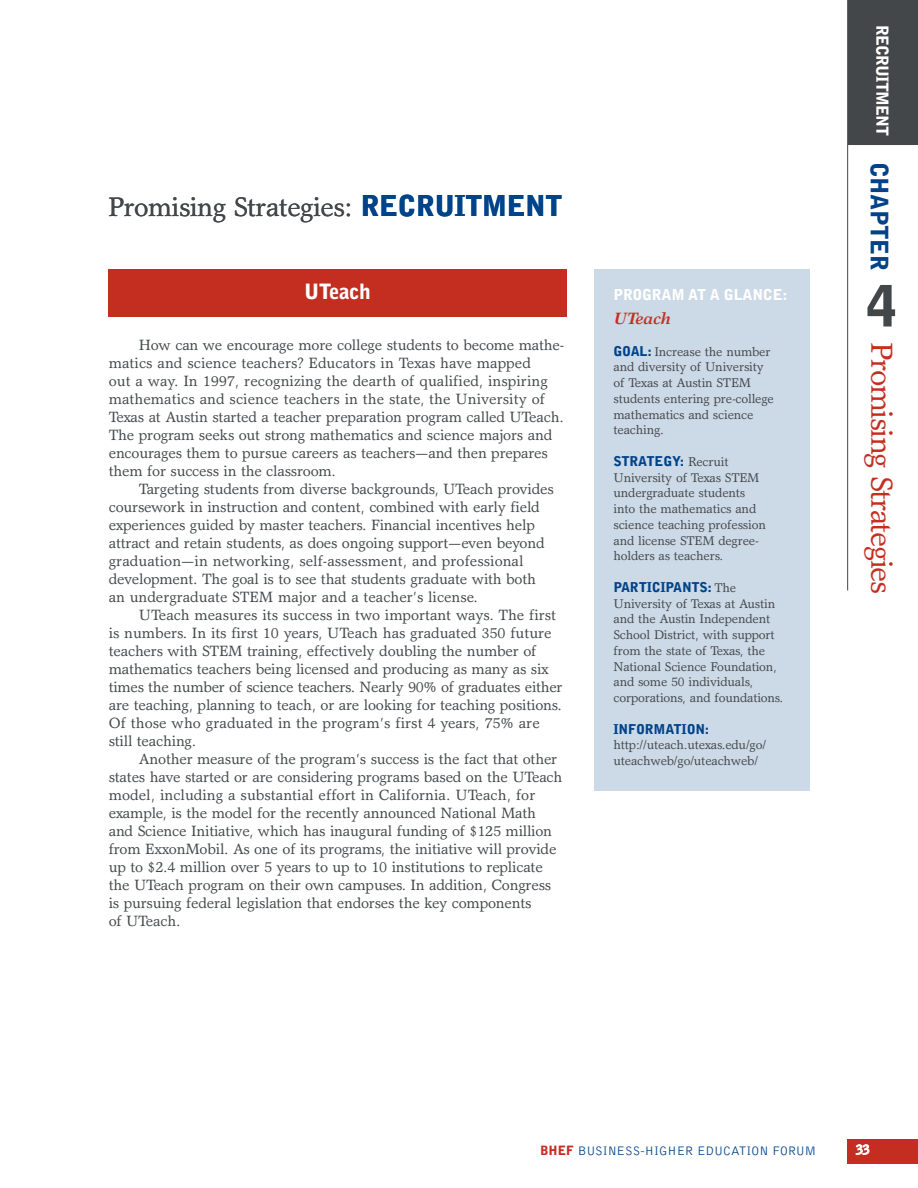
<style>
.page{position:relative;width:918px;height:1188px;background:#fff}
.page>*{position:absolute;margin:0;border:0;box-sizing:border-box;transform-origin:0 0}
.t1{font:900 56.55px "Bell Gothic";color:#434749}
.t2{font:30.45px "Garth Graphic";letter-spacing:-.05em;color:#c42e21}
.t3{font:27px "Garth Graphic";letter-spacing:-.02em;color:#434749}
.t4{font:900 24px "Bell Gothic";letter-spacing:-.02em;color:#004389}
.t5{font:900 21px "Bell Gothic";letter-spacing:-.02em;color:#fff}
.t6{font:900 16.5px "Bell Gothic";letter-spacing:-.055em;color:#fff}
.t7{font:italic 700 16.5px "Garth Graphic";letter-spacing:-.015em;color:#c42e21}
.t8{font:15px/18px "Garth Graphic";letter-spacing:-.015em;color:#434749}
.t9{font:900 15px "Bell Gothic";letter-spacing:-.015em;color:#fff}
.t10{font:900 13.5px "Bell Gothic";letter-spacing:-.015em;color:#004389}
.t11{font:12.75px/15.8px "Garth Graphic";letter-spacing:-.015em;color:#434749}
.t12{font:300 12.75px "Bell Gothic";color:#004389}
.t13{font:700 12.75px "Bell Gothic";color:#fff}
.s1{font-family:"Bell Gothic";font-weight:900;font-size:28.65px;color:#004389}
.s2{font-family:"Bell Gothic";font-weight:900;font-size:13.5px;color:#004389}
.s3{font-family:"Garth Graphic";font-weight:400;font-size:12.75px;color:#434749}
.s4{font-weight:900;color:#c42e21}
</style>
<div class="page">
<div style="left:847px;top:1139px;width:71px;height:25px;background:#c42e21"></div>
<hr style="left:847px;top:0;width:1px;height:590px;background:#434749">
<div style="left:848px;top:0;width:70px;height:145px;background:#434749"></div>
<div style="left:594px;top:269px;width:216px;height:522px;background:#ccd9e7"></div>
<div style="left:108px;top:269px;width:459px;height:48px;background:#c42e21"></div>
<h3 class="t3" style="left:108px;top:197px;width:456px">Promising Strategies: <span class="s1">RECRUITMENT</span></h3>
<h3 class="t5" style="left:304px;top:284px;width:68px">UTeach</h3>
<p class="t8" style="left:109px;top:337px;width:457px;text-indent:30px">How can we encourage more college students to become mathe&shy;matics and science teachers? Educators in Texas have mapped<br>out a way. In 1997, recognizing the dearth of qualified, inspiring mathematics and science teachers in the state, the University of Texas at Austin started a teacher preparation program called UTeach.<br>The program seeks out strong mathematics and science majors and encourages them to pursue careers as teachers—and then prepares them for success in the classroom.</p>
<p class="t8" style="left:109px;top:481px;width:447px;text-indent:30px">Targeting students from diverse backgrounds, UTeach provides coursework in instruction and content, combined with early field experiences guided by master teachers. Financial incentives help attract and retain students, as does ongoing support—even beyond graduation—in networking, self-assessment, and professional development. The goal is to see that students graduate with both an undergraduate STEM major and a teacher’s license.</p>
<p class="t8" style="left:109px;top:607px;width:455px;text-indent:30px">UTeach measures its success in two important ways. The first is numbers. In its first 10 years, UTeach has graduated 350 future teachers with STEM training, effectively doubling the number of mathematics teachers being licensed and producing as many as six times the number of science teachers. Nearly 90% of graduates either are teaching, planning to teach, or are looking for teaching positions.<br>Of those who graduated in the program’s first 4 years, 75% are still teaching.</p>
<p class="t8" style="left:109px;top:751px;width:455px;text-indent:30px">Another measure of the program’s success is the fact that other states have started or are considering programs based on the UTeach model, including a substantial effort in California. UTeach, for example, is the model for the recently announced National Math and Science Initiative, which has inaugural funding of $125 million from ExxonMobil. As one of its programs, the initiative will provide up to $2.4 million over 5 years to up to 10 institutions to replicate the UTeach program on their own campuses. In addition, Congress is pursuing federal legislation that endorses the key components<br>of UTeach.</p>
<p class="t9" style="left:614px;top:289px;width:175px">PROGRAM AT A GLANCE:</p>
<p class="t7" style="left:614px;top:312px;width:59px">UTeach</p>
<p class="t11" style="left:614px;top:345px;width:162px"><span class="s2">GOAL:</span> Increase the number and diversity of University of Texas at Austin STEM students entering pre-college mathematics and science teaching.</p>
<p class="t10" style="left:614px;top:456px;width:117px">STRATEGY: <span class="s3">Recruit</span></p>
<p class="t11" style="left:614px;top:471px;width:154px">University of Texas STEM undergraduate students into the mathematics and science teaching profession and license STEM degree&shy;holders as teachers.</p>
<p class="t10" style="left:614px;top:582px;width:124px">PARTICIPANTS: <span class="s3">The</span></p>
<p class="t11" style="left:614px;top:597px;width:171px">University of Texas at Austin and the Austin Independent<br>School District, with support from the state of Texas, the<br>National Science Foundation, and some 50 individuals, corporations, and foundations.</p>
<p class="t10" style="left:614px;top:724px;width:97px">INFORMATION:</p>
<p class="t11" style="left:614px;top:739px;width:154px">http://uteach.utexas.edu/go/ uteachweb/go/uteachweb/</p>
<p class="t6" style="left:889px;top:25px;width:112px;rotate:90deg">RECRUITMENT</p>
<h3 class="t4" style="left:888px;top:162px;width:110px;rotate:90deg">CHAPTER</h3>
<h1 class="t1" style="left:866px;top:285px;width:33px">4</h1>
<h2 class="t2" style="left:893px;top:342px;width:254px;rotate:90deg">Promising Strategies</h2>
<p class="t12" style="left:540px;top:1146px;width:278px"><span class="s4">BHEF</span> BUSINESS-HIGHER EDUCATION FORUM</p>
<p class="t13" style="left:856px;top:1145px;width:15px">33</p>
</div>
